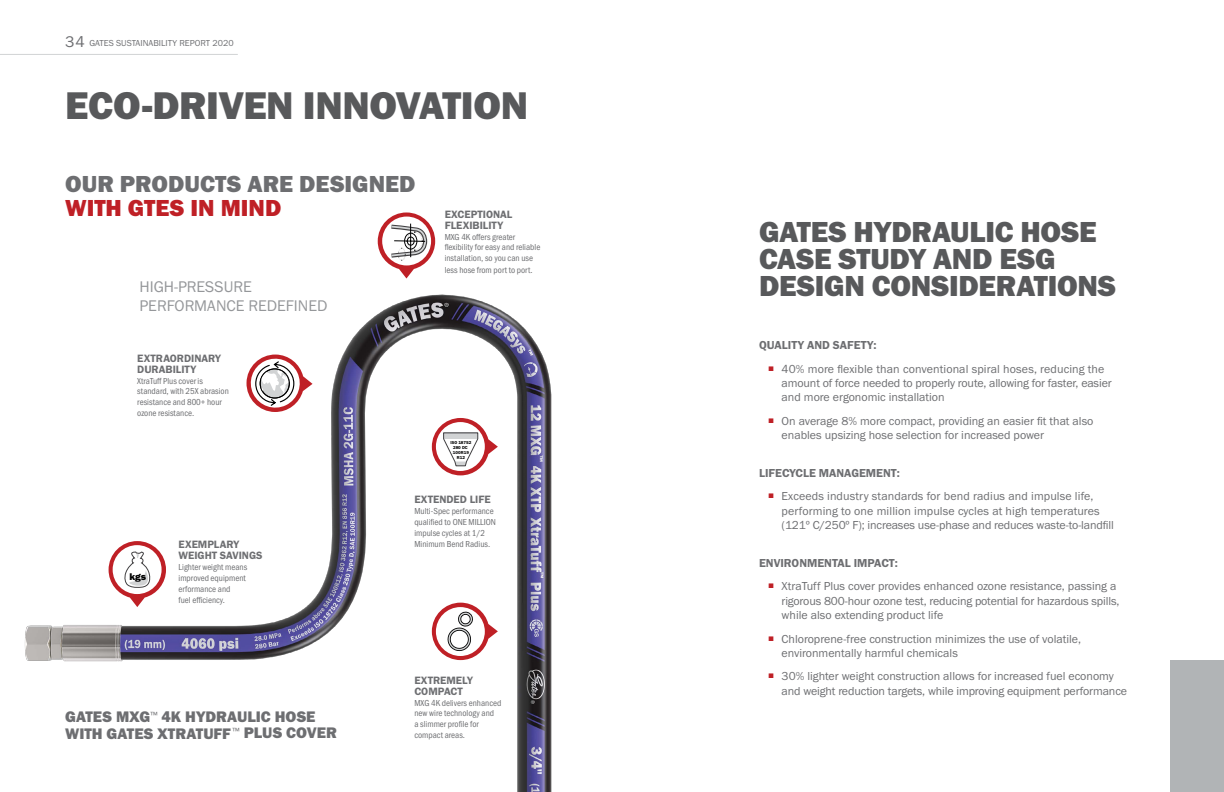
<style>
.page{position:relative;width:1224px;height:792px;background:#fff}
.page>*{position:absolute;margin:0;border:0;box-sizing:border-box;transform-origin:0 0}
.header_ok_40pt_36_pt{font:40px "Franklin Gothic URW Hea";letter-spacing:-.01em;color:#58595b}
.header_ok_40pt_36_pt-2{font:30px/27px "Franklin Gothic URW Hea";letter-spacing:-.01em;color:#58595b}
._23pt_body_gray_OK{font:24px/24px "Franklin Gothic URW Hea";color:#6d6e71}
._23pt_body_gray_OK-2{font:16px "Franklin Gothic URW Boo";color:#95979a}
._23pt_body_gray_OK-3{font:15.8px/16.8px "Franklin Gothic URW Hea";color:#6d6e71}
._12pt_bullets-ok{font:12px/14.4px "Franklin Gothic URW Boo";color:#6d6e71}
._14pt_lead-in_gray-o{font:12px "Franklin Gothic URW Dem";color:#6d6e71}
._10pt_body_gray_ok{font:11px/11px "Franklin Gothic URW Dem";color:#6d6e71}
._12pt_lead-in_gray-o{font:11px/11px "Franklin Gothic URW Dem";color:#6d6e71}
.t1{font:10.1px "Franklin Gothic URW Hea";color:#000}
._10pt_body_gray_ok-2{font:9px/10.8px "Franklin Gothic URW Con Boo";color:#6d6e71}
._12pt_lead-in_gray-o-2{font:9px/10.8px "Franklin Gothic URW Con Boo";color:#6d6e71}
.t2{font:9px "Franklin Gothic URW Boo";color:#6d6e71}
.t3{font:4.5px/4.5px "Franklin Gothic URW Dem";color:#000;text-align:center}
.s1{font-size:16px}
.s2{color:#bf2026}
</style>
<div class="page">
<div style="left:1170px;top:660px;width:54px;height:132px;background:#b1b4b6"></div>
<img style="left:24px;top:238px;width:528px;height:554px">
<hr style="left:0;top:54px;width:238px;height:1px;background:#d1d3d4">
<svg style="left:246px;top:354px;width:67px;height:58px"></svg>
<div style="left:260px;top:368px;width:30px;height:30px;border:1px solid #000;border-radius:50%"></div>
<svg style="left:378px;top:212px;width:57px;height:67px"></svg>
<svg style="left:432px;top:418px;width:66px;height:57px"></svg>
<svg style="left:109px;top:541px;width:57px;height:66px"></svg>
<svg style="left:432px;top:603px;width:66px;height:57px"></svg>
<p class="t2" style="left:65px;top:38px;width:170px"><span class="s1">34</span> GATES SUSTAINABILITY REPORT 2020</p>
<h1 class="header_ok_40pt_36_pt" style="left:65px;top:79px;width:464px">ECO-DRIVEN INNOVATION</h1>
<h2 class="_23pt_body_gray_OK" style="left:65px;top:171px;width:352px">OUR PRODUCTS ARE DESIGNED<br><span class="s2">WITH GTES IN MIND</span></h2>
<p class="_10pt_body_gray_ok" style="left:445px;top:209px;width:69px">EXCEPTIONAL<br>FLEXIBILITY</p>
<p class="_10pt_body_gray_ok-2" style="left:445px;top:231px;width:97px">MXG 4K offers greater flexibility for easy and reliable installation, so you can use</p>
<p class="_10pt_body_gray_ok-2" style="left:445px;top:265px;width:89px">less hose from port to port.</p>
<h1 class="header_ok_40pt_36_pt-2" style="left:759px;top:218px;width:339px">GATES HYDRAULIC HOSE<br>CASE STUDY AND ESG</h1>
<h2 class="_23pt_body_gray_OK-2" style="left:140px;top:277px;width:114px">HIGH-PRESSURE</h2>
<h1 class="header_ok_40pt_36_pt-2" style="left:759px;top:272px;width:358px">DESIGN CONSIDERATIONS</h1>
<h2 class="_23pt_body_gray_OK-2" style="left:140px;top:296px;width:189px">PERFORMANCE REDEFINED</h2>
<p class="_10pt_body_gray_ok" style="left:137px;top:353px;width:85px">EXTRAORDINARY<br>DURABILITY</p>
<p class="_10pt_body_gray_ok-2" style="left:137px;top:375px;width:93px">XtraTuff Plus cover is standard, with 25X abrasion resistance and 800+ hour ozone resistance.</p>
<p class="t1" style="left:129px;top:570px;width:18px">kgs</p>
<p class="_12pt_lead-in_gray-o" style="left:179px;top:539px;width:86px">EXEMPLARY<br>WEIGHT SAVINGS</p>
<p class="_12pt_lead-in_gray-o-2" style="left:179px;top:562px;width:70px">Lighter weight means improved equipment erformance and<br>fuel efficiency.</p>
<h2 class="_23pt_body_gray_OK-3" style="left:65px;top:708px;width:273px">GATES MXG<sup>™</sup> 4K HYDRAULIC HOSE<br>WITH GATES XTRATUFF <sup>™</sup> PLUS COVER</h2>
<p class="t3" style="left:450px;top:441px;width:23px">ISO 18752<br>280 DC</p>
<p class="t3" style="left:453px;top:450px;width:18px;line-height:5px">100R19<br>R12</p>
<p class="_10pt_body_gray_ok" style="left:414px;top:494px;width:78px">EXTENDED LIFE</p>
<p class="_10pt_body_gray_ok-2" style="left:414px;top:506px;width:83px">Multi-Spec performance qualified to ONE MILLION impulse cycles at 1/2<br>Minimum Bend Radius.</p>
<p class="_10pt_body_gray_ok" style="left:414px;top:674px;width:60px">EXTREMELY<br>COMPACT</p>
<p class="_10pt_body_gray_ok-2" style="left:414px;top:697px;width:88px">MXG 4K delivers enhanced new wire technology and<br>a slimmer profile for compact areas.</p>
<p class="_14pt_lead-in_gray-o" style="left:759px;top:338px;width:119px">QUALITY AND SAFETY:</p>
<p class="_12pt_bullets-ok" style="left:782px;top:361px;width:332px;text-indent:-14px"><sup>■</sup> 40% more flexible than conventional spiral hoses, reducing the amount of force needed to properly route, allowing for faster, easier and more ergonomic installation</p>
<p class="_12pt_bullets-ok" style="left:782px;top:413px;width:313px;text-indent:-14px"><sup>■</sup> On average 8% more compact, providing an easier fit that also enables upsizing hose selection for increased power</p>
<p class="_14pt_lead-in_gray-o" style="left:759px;top:466px;width:142px">LIFECYCLE MANAGEMENT:</p>
<p class="_12pt_bullets-ok" style="left:782px;top:489px;width:334px;text-indent:-14px"><sup>■</sup> Exceeds industry standards for bend radius and impulse life, performing to one million impulse cycles at high temperatures (121º C/250º F); increases use-phase and reduces waste-to-landfill</p>
<p class="_14pt_lead-in_gray-o" style="left:759px;top:556px;width:140px">ENVIRONMENTAL IMPACT:</p>
<p class="_12pt_bullets-ok" style="left:782px;top:579px;width:339px;text-indent:-14px"><sup>■</sup> XtraTuff Plus cover provides enhanced ozone resistance, passing a rigorous 800-hour ozone test, reducing potential for hazardous spills, while also extending product life</p>
<p class="_12pt_bullets-ok" style="left:782px;top:631px;width:301px;text-indent:-14px"><sup>■</sup> Chloroprene-free construction minimizes the use of volatile, environmentally harmful chemicals</p>
<p class="_12pt_bullets-ok" style="left:782px;top:669px;width:347px;text-indent:-14px"><sup>■</sup> 30% lighter weight construction allows for increased fuel economy and weight reduction targets, while improving equipment performance</p>
</div>
